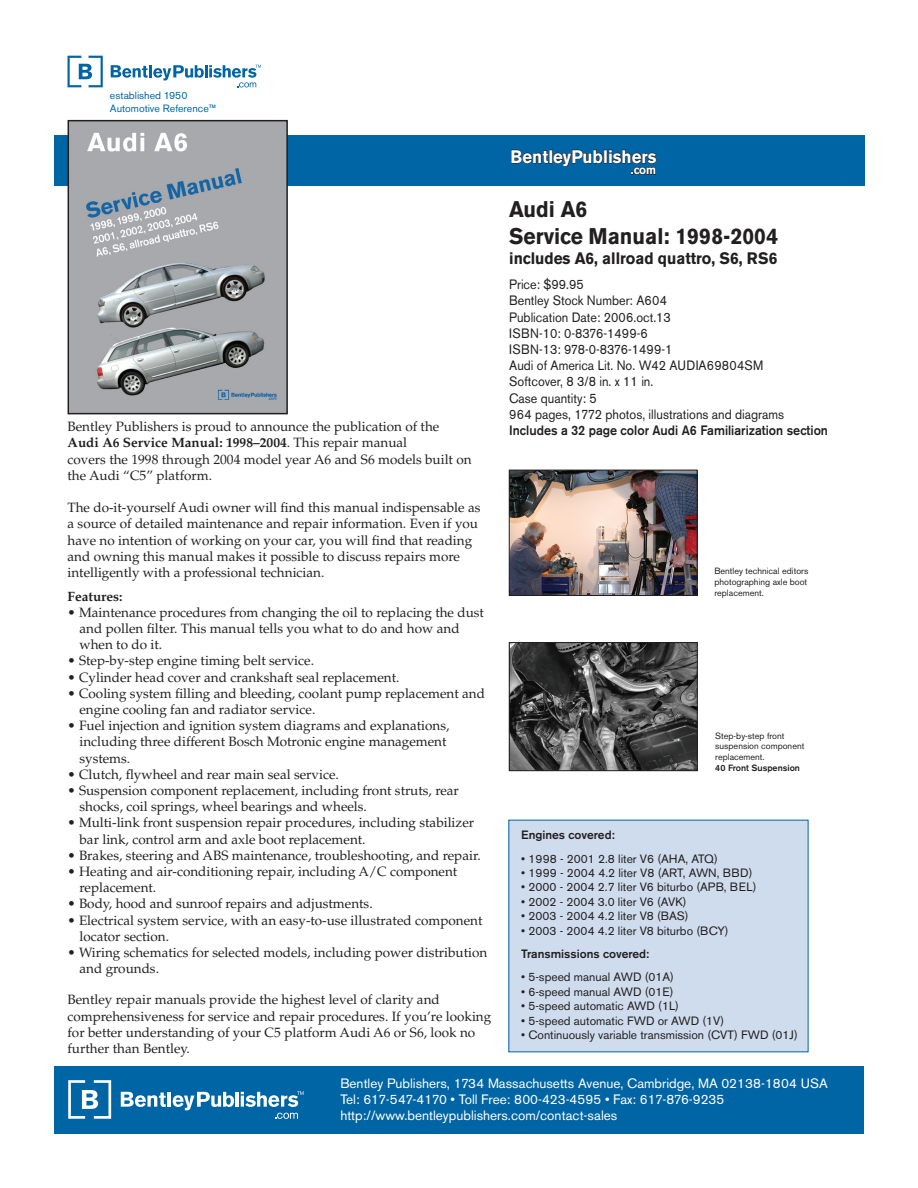
<style>
.page{position:relative;width:918px;height:1188px;background:#fff}
.page>*{position:absolute;margin:0;border:0;box-sizing:border-box;transform-origin:0 0}
.t1{font:700 22.5px/27px "Akzidenz Grotesk BE";color:#231f20;scale:.93 1}
.t2{font:700 18px "Akzidenz Grotesk BE";color:#fff;scale:.93 1}
.t3{font:700 16.5px "Akzidenz Grotesk BE";color:#231f20;scale:.93 1}
.t4{font:13.5px/16.2px "Palatino";color:#231f20}
.t5{font:13.5px/16.2px "Akzidenz Grotesk BE";color:#231f20;scale:.93 1}
.t6{font:13.5px/16.2px "Akzidenz Grotesk BE";color:#fff}
.t7{font:500 13.5px "Akzidenz Grotesk BE";color:#231f20;scale:.93 1}
.t8{font:700 13.5px "Palatino";color:#231f20}
.t9{font:12px "Akzidenz Grotesk BE";color:#231f20}
.t10{font:500 12px "Akzidenz Grotesk BE";color:#231f20}
.t11{font:700 12px "Akzidenz Grotesk BE";color:#fff;scale:.93 1}
.t12{font:10.5px/12.6px "Akzidenz Grotesk BE";color:#0065a4}
.t13{font:9px/10.8px "Akzidenz Grotesk BE";color:#231f20}
.t14{font:500 9px "Akzidenz Grotesk BE";color:#231f20}
.s1{font-weight:700}
</style>
<div class="page">
<svg style="left:68px;top:56px;width:35px;height:31px"></svg>
<svg style="left:111px;top:65px;width:150px;height:22px"></svg>
<div style="left:54px;top:1066px;width:810px;height:68px;background:#0065a4"></div>
<svg style="left:121px;top:1092px;width:45px;height:15px"></svg>
<hr style="left:168px;top:1092px;width:3px;height:15px;background:#fff">
<svg style="left:173px;top:1092px;width:61px;height:18px"></svg>
<hr style="left:236px;top:1092px;width:3px;height:15px;background:#fff">
<svg style="left:275px;top:1113px;width:23px;height:6px"></svg>
<svg style="left:68px;top:1080px;width:43px;height:39px"></svg>
<svg style="left:241px;top:1091px;width:63px;height:16px"></svg>
<div style="left:54px;top:136px;width:810px;height:50px;background:#0065a4"></div>
<svg style="left:67px;top:119px;width:222px;height:296px;background:#9fa3a7"></svg>
<div style="left:509px;top:820px;width:299px;height:232px;background:#cfdced"></div>
<img style="left:511px;top:472px;width:185px;height:122px">
<div style="left:509px;top:470px;width:189px;height:126px;border:1px solid #231f20"></div>
<img style="left:511px;top:644px;width:185px;height:125px">
<div style="left:509px;top:642px;width:189px;height:129px;border:1px solid #231f20"></div>
<svg style="left:511px;top:149px;width:146px;height:26px"></svg>
<p class="t12" style="left:110px;top:89px;width:108px">established 1950<br>Automotive Reference™</p>
<h2 class="t2" style="left:510px;top:146px;width:159px">BentleyPublishers</h2>
<p class="t11" style="left:631px;top:163px;width:29px">.com</p>
<h1 class="t1" style="left:509px;top:196px;width:291px">Audi A6<br>Service Manual: 1998-2004</h1>
<p class="t3" style="left:509px;top:249px;width:290px">includes A6, allroad quattro, S6, RS6</p>
<p class="t5" style="left:509px;top:276px;width:297px">Price: $99.95<br>Bentley Stock Number: A604<br>Publication Date: 2006.oct.13<br>ISBN-10: 0-8376-1499-6<br>ISBN-13: 978-0-8376-1499-1<br>Audi of America Lit. No. W42 AUDIA69804SM<br>Softcover, 8 3/8 in. x 11 in.<br>Case quantity: 5<br>964 pages, 1772 photos, illustrations and diagrams</p>
<p class="t4" style="left:68px;top:419px;width:373px">Bentley Publishers is proud to announce the publication of the</p>
<p class="t7" style="left:509px;top:422px;width:344px">Includes a 32 page color Audi A6 Familiarization section</p>
<p class="t4" style="left:68px;top:435px;width:406px"><span class="s1">Audi A6 Service Manual: 1998–2004</span>. This repair manual<br>covers the 1998 through 2004 model year A6 and S6 models built on the Audi “C5” platform.</p>
<p class="t4" style="left:68px;top:500px;width:414px">The do-it-yourself Audi owner will find this manual indispensable as a source of detailed maintenance and repair information. Even if you have no intention of working on your car, you will find that reading and owning this manual makes it possible to discuss repairs more intelligently with a professional technician.</p>
<p class="t8" style="left:68px;top:588px;width:57px">Features:</p>
<p class="t4" style="left:80px;top:604px;width:406px;text-indent:-12px">• Maintenance procedures from changing the oil to replacing the dust and pollen filter. This manual tells you what to do and how and when to do it.</p>
<p class="t4" style="left:68px;top:653px;width:248px">• Step-by-step engine timing belt service.</p>
<p class="t4" style="left:68px;top:669px;width:333px">• Cylinder head cover and crankshaft seal replacement.</p>
<p class="t4" style="left:80px;top:685px;width:407px;text-indent:-12px">• Cooling system filling and bleeding, coolant pump replacement and engine cooling fan and radiator service.</p>
<p class="t4" style="left:80px;top:718px;width:372px;text-indent:-12px">• Fuel injection and ignition system diagrams and explanations, including three different Bosch Motronic engine management systems.</p>
<p class="t4" style="left:68px;top:766px;width:273px">• Clutch, flywheel and rear main seal service.</p>
<p class="t4" style="left:80px;top:783px;width:381px;text-indent:-12px">• Suspension component replacement, including front struts, rear shocks, coil springs, wheel bearings and wheels.</p>
<p class="t4" style="left:80px;top:815px;width:396px;text-indent:-12px">• Multi-link front suspension repair procedures, including stabilizer bar link, control arm and axle boot replacement.</p>
<p class="t4" style="left:68px;top:847px;width:415px">• Brakes, steering and ABS maintenance, troubleshooting, and repair.</p>
<p class="t4" style="left:80px;top:864px;width:379px;text-indent:-12px">• Heating and air-conditioning repair, including A/C component replacement.</p>
<p class="t4" style="left:68px;top:896px;width:307px">• Body, hood and sunroof repairs and adjustments.</p>
<p class="t4" style="left:80px;top:912px;width:404px;text-indent:-12px">• Electrical system service, with an easy-to-use illustrated component locator section.</p>
<p class="t4" style="left:80px;top:945px;width:409px;text-indent:-12px">• Wiring schematics for selected models, including power distribution and grounds.</p>
<p class="t4" style="left:68px;top:992px;width:425px">Bentley repair manuals provide the highest level of clarity and comprehensiveness for service and repair procedures. If you’re looking for better understanding of your C5 platform Audi A6 or S6, look no further than Bentley.</p>
<p class="t13" style="left:714px;top:565px;width:95px">Bentley technical editors photographing axle boot replacement.</p>
<p class="t13" style="left:715px;top:730px;width:91px">Step-by-step front suspension component replacement.</p>
<p class="t14" style="left:715px;top:762px;width:86px">40 Front Suspension</p>
<p class="t10" style="left:521px;top:828px;width:95px">Engines covered:</p>
<p class="t9" style="left:521px;top:851px;width:198px">• 1998 - 2001 2.8 liter V6 (AHA, ATQ)</p>
<p class="t9" style="left:521px;top:866px;width:233px">• 1999 - 2004 4.2 liter V8 (ART, AWN, BBD)</p>
<p class="t9" style="left:521px;top:880px;width:237px">• 2000 - 2004 2.7 liter V6 biturbo (APB, BEL)</p>
<p class="t9" style="left:521px;top:894px;width:167px">• 2002 - 2004 3.0 liter V6 (AVK)</p>
<p class="t9" style="left:521px;top:909px;width:169px">• 2003 - 2004 4.2 liter V8 (BAS)</p>
<p class="t9" style="left:521px;top:923px;width:209px">• 2003 - 2004 4.2 liter V8 biturbo (BCY)</p>
<p class="t10" style="left:521px;top:946px;width:129px">Transmissions covered:</p>
<p class="t9" style="left:521px;top:970px;width:154px">• 5-speed manual AWD (01A)</p>
<p class="t9" style="left:521px;top:984px;width:154px">• 6-speed manual AWD (01E)</p>
<p class="t9" style="left:521px;top:999px;width:159px">• 5-speed automatic AWD (1L)</p>
<p class="t9" style="left:521px;top:1013px;width:205px">• 5-speed automatic FWD or AWD (1V)</p>
<p class="t9" style="left:521px;top:1028px;width:278px">• Continuously variable transmission (CVT) FWD (01J)</p>
<p class="t6" style="left:340px;top:1075px;width:489px">Bentley Publishers, 1734 Massachusetts Avenue, Cambridge, MA 02138-1804 USA<br>Tel: 617-547-4170 • Toll Free: 800-423-4595 • Fax: 617-876-9235 http://www.bentleypublishers.com/contact-sales</p>
</div>
